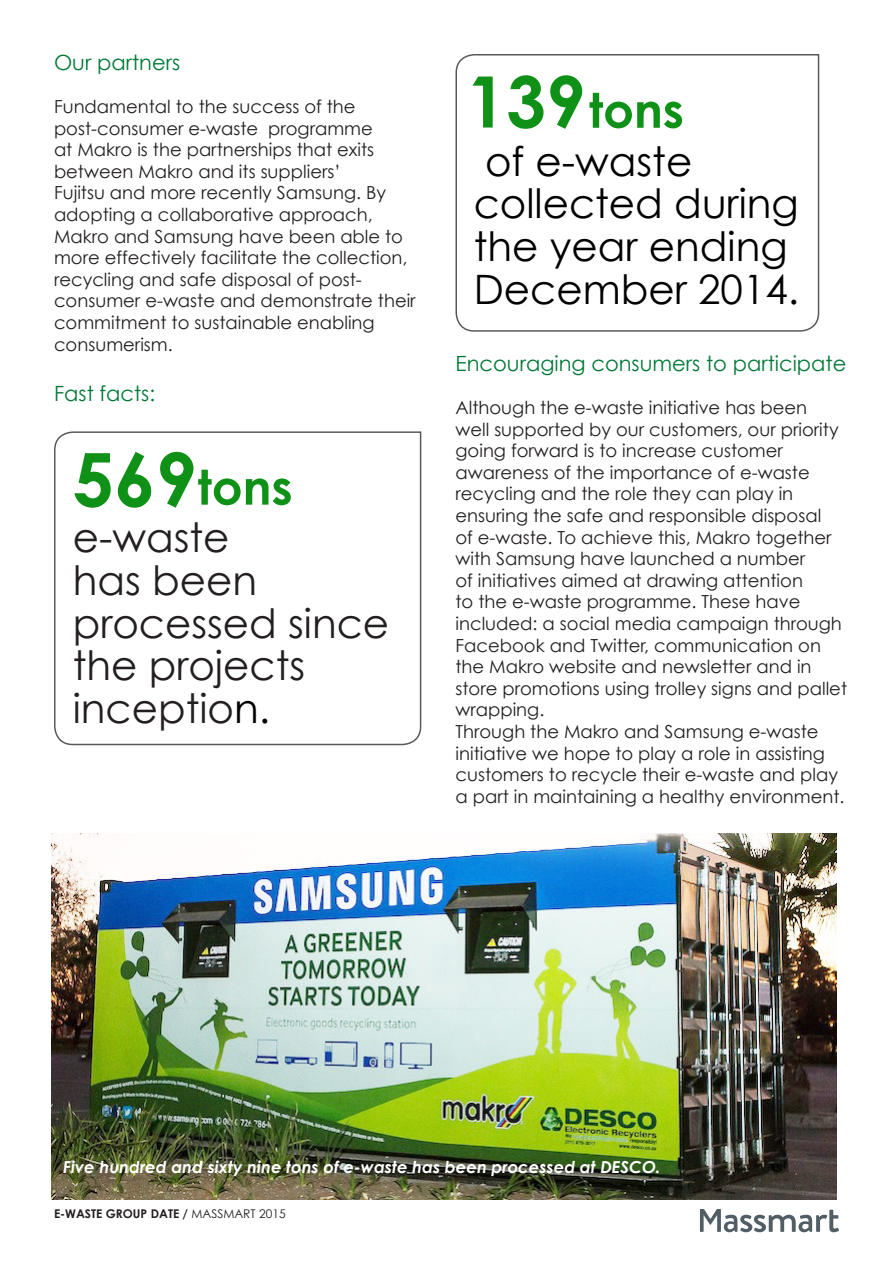
<style>
.page{position:relative;width:893px;height:1263px;background:#fff}
.page>*{position:absolute;margin:0;border:0;box-sizing:border-box;transform-origin:0 0}
.t1{font:40.5px/42.6px "Century Gothic";color:#000}
.t2{font:40.5px/42.6px "Century Gothic";color:#231f20}
.t3{font:21px "Century Gothic";color:#007836}
.t4{font:18px/21.6px "Century Gothic";color:#231f20}
.t5{font:italic 700 16.5px "Century Gothic";color:#fff}
.t6{font:700 12px "Century Gothic";color:#231f20}
.s1{color:#000}
.s2{font-weight:400}
</style>
<div class="page">
<img style="left:52px;top:833px;width:785px;height:366px">
<svg style="left:700px;top:1209px;width:139px;height:23px"></svg>
<svg style="left:455px;top:54px;width:365px;height:278px"></svg>
<svg style="left:54px;top:431px;width:368px;height:315px"></svg>
<p class="t3" style="left:54px;top:49px;width:128px">Our partners</p>
<p class="t4" style="left:54px;top:95px;width:303px">Fundamental to the success of the</p>
<p class="t4" style="left:54px;top:117px;width:363px">post-consumer e-waste programme<br>at Makro is the partnerships that exits between Makro and its suppliers’<br>Fujitsu and more recently Samsung. By adopting a collaborative approach, Makro and Samsung have been able to more effectively facilitate the collection, recycling and safe disposal of post&shy;consumer e-waste and demonstrate their commitment to sustainable enabling consumerism.</p>
<p class="t3" style="left:54px;top:380px;width:103px">Fast facts:</p>
<p class="t2" style="left:73px;top:516px;width:318px">e-waste<br>has been processed since the projects inceptio<span class="s1">n.</span></p>
<p class="t1" style="left:474px;top:139px;width:327px">of e-waste collected during the year ending<br>December 2014.</p>
<p class="t3" style="left:455px;top:350px;width:392px">Encouraging consumers to participate</p>
<p class="t4" style="left:455px;top:396px;width:393px">Although the e-waste initiative has been<br>well supported by our customers, our priority going forward is to increase customer awareness of the importance of e-waste recycling and the role they can play in ensuring the safe and responsible disposal<br>of e-waste. To achieve this, Makro together with Samsung have launched a number<br>of initiatives aimed at drawing attention<br>to the e-waste programme. These have included: a social media campaign through Facebook and Twitter, communication on the Makro website and newsletter and in store promotions using trolley signs and pallet wrapping.</p>
<p class="t4" style="left:455px;top:720px;width:390px">Through the Makro and Samsung e-waste initiative we hope to play a role in assisting customers to recycle their e-waste and play a part in maintaining a healthy environment.</p>
<p class="t5" style="left:63px;top:1157px;width:599px">Five hundred and sixty nine tons of e-waste has been processed at DESCO.</p>
<p class="t6" style="left:54px;top:1206px;width:233px">E-WASTE GROUP DATE / <span class="s2">MASSMART 2015</span></p>
</div>
